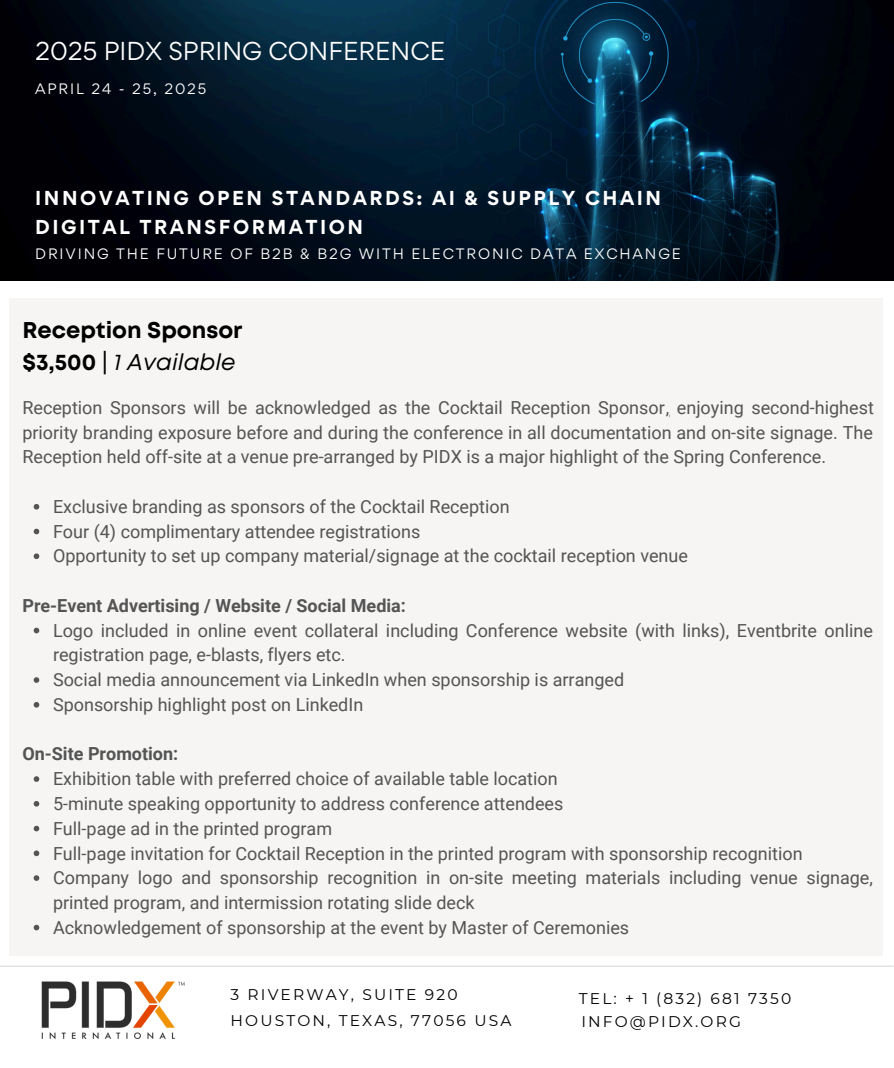
<style>
.page{position:relative;width:894px;height:1068px;background:#fff}
.page>*{position:absolute;margin:0;border:0;box-sizing:border-box;transform-origin:0 0}
.t1{font:23.1px "Gordita";color:#fff}
.t2{font:700 22.8px/31.5px "Mont";color:#000}
.t3{font:18px/24.8px "Roboto";color:#545454}
.t4{font:700 18px/29.2px "Gordita";letter-spacing:.14em;color:#fff}
.t5{font:700 18px "Roboto";color:#545454}
.t6{font:15.45px/25.8px "Montserrat";letter-spacing:.14em;color:#000}
.t7{font:13.5px "Gordita";letter-spacing:.14em;color:#fff}
.s1{font-weight:400}
.s2{font-weight:400;font-style:italic}
</style>
<div class="page">
<div style="left:10px;top:299px;width:873px;height:657px;background:#f6f5f4"></div>
<svg style="left:34px;top:504px;width:5px;height:5px"></svg>
<svg style="left:34px;top:529px;width:5px;height:5px"></svg>
<svg style="left:34px;top:553px;width:5px;height:6px"></svg>
<svg style="left:34px;top:628px;width:5px;height:5px"></svg>
<svg style="left:34px;top:677px;width:5px;height:6px"></svg>
<svg style="left:34px;top:702px;width:5px;height:5px"></svg>
<svg style="left:34px;top:776px;width:5px;height:6px"></svg>
<svg style="left:34px;top:801px;width:5px;height:5px"></svg>
<svg style="left:34px;top:826px;width:5px;height:5px"></svg>
<svg style="left:34px;top:850px;width:5px;height:6px"></svg>
<svg style="left:34px;top:875px;width:5px;height:6px"></svg>
<svg style="left:34px;top:925px;width:5px;height:5px"></svg>
<img style="left:41px;top:981px;width:144px;height:58px">
<hr style="left:0;top:965px;width:893px;height:2px;background:#d9d9d9">
<img style="left:0;top:0;width:893px;height:280px">
<p class="t1" style="left:35px;top:35px;width:411px">2025 PIDX SPRING CONFERENCE</p>
<p class="t7" style="left:35px;top:79px;width:172px">APRIL 24 - 25, 2025</p>
<p class="t4" style="left:35px;top:183px;width:627px">INNOVATING OPEN STANDARDS: AI &amp; SUPPLY CHAIN<br>DIGITAL TRANSFORMATION</p>
<p class="t7" style="left:35px;top:245px;width:646px">DRIVING THE FUTURE OF B2B &amp; B2G WITH ELECTRONIC DATA EXCHANGE</p>
<p class="t2" style="left:22px;top:316px;width:222px">Reception Sponsor $3,500 <span class="s1">|</span> <span class="s2">1 Available</span></p>
<p class="t3" style="left:22px;top:395px;width:852px">Reception Sponsors will be acknowledged as the Cocktail Reception Sponsor, enjoying second-highest</p>
<h1 class="t3" style="left:22px;top:420px;width:851px">priority branding exposure before and during the conference in all documentation and on-site signage. The<br>Reception held off-site at a venue pre-arranged by PIDX is a major highlight of the Spring Conference.</h1>
<h1 class="t3" style="left:53px;top:494px;width:458px">Exclusive branding as sponsors of the Cocktail Reception</h1>
<p class="t3" style="left:53px;top:519px;width:369px">Four (4) complimentary attendee registrations</p>
<h3 class="t3" style="left:53px;top:544px;width:636px">Opportunity to set up company material/signage at the cocktail reception venue</h3>
<p class="t5" style="left:22px;top:595px;width:385px">Pre-Event Advertising / Website / Social Media:</p>
<h2 class="t3" style="left:53px;top:618px;width:821px">Logo included in online event collateral including Conference website (with links), Eventbrite online registration page, e-blasts, flyers etc.</h2>
<h5 class="t3" style="left:53px;top:668px;width:572px">Social media announcement via LinkedIn when sponsorship is arranged</h5>
<p class="t3" style="left:53px;top:692px;width:311px">Sponsorship highlight post on LinkedIn</p>
<p class="t5" style="left:22px;top:744px;width:157px">On-Site Promotion:</p>
<p class="t3" style="left:53px;top:767px;width:506px">Exhibition table with preferred choice of available table location</p>
<h4 class="t3" style="left:53px;top:791px;width:511px">5-minute speaking opportunity to address conference attendees</h4>
<p class="t3" style="left:53px;top:816px;width:280px">Full-page ad in the printed program</p>
<p class="t3" style="left:53px;top:841px;width:750px">Full-page invitation for Cocktail Reception in the printed program with sponsorship recognition</p>
<p class="t3" style="left:53px;top:866px;width:821px">Company logo and sponsorship recognition in on-site meeting materials including venue signage, printed program, and intermission rotating slide deck</p>
<h4 class="t3" style="left:53px;top:915px;width:577px">Acknowledgement of sponsorship at the event by Master of Ceremonies</h4>
<p class="t6" style="left:230px;top:982px;width:282px">3 RIVERWAY, SUITE 920<br>HOUSTON, TEXAS, 77056 USA</p>
<p class="t6" style="left:578px;top:986px;width:214px">TEL: + 1 (832) 681 7350</p>
<p class="t6" style="left:581px;top:1008px;width:161px">INFO@PIDX.ORG</p>
</div>
